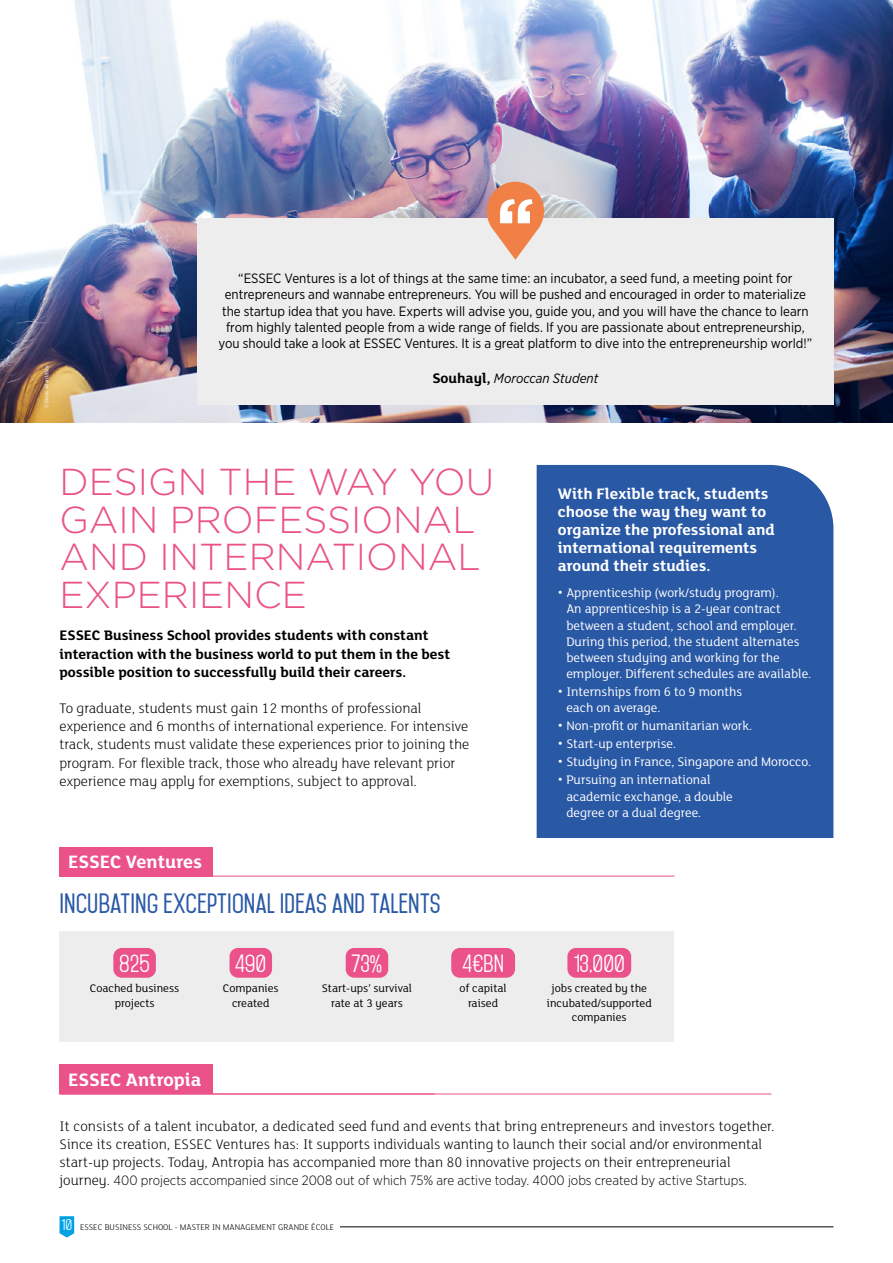
<style>
.page{position:relative;width:893px;height:1263px;background:#fff}
.page>*{position:absolute;margin:0;border:0;box-sizing:border-box;transform-origin:0 0}
.t1{font:700 75px "Gotham";color:#fff}
.t2{font:300 37.5px/37.5px "Gotham";color:#ea5289}
.t3{font:600 24px "Mohave";color:#2958a5}
.t4{font:21.45px "Mohave";color:#fff}
.t5{font:700 19.5px "FS Lola";color:#fff}
.t6{font:700 16.5px/18px "FS Lola";color:#fff}
.t7{font:300 15px/18.1px "FS Lola";color:#000}
.t8{font:700 15px/18.1px "FS Lola";color:#000}
.t9{font:13.5px/16.2px "Gotham Narrow";color:#000;text-align:center}
.t10{font:13.5px/16.2px "FS Lola";color:#fff}
.t11{font:300 13.5px "Gotham Narrow";color:#000}
.t12{font:italic 13.5px "Gotham Narrow";color:#000}
.t13{font:12px/14.4px "FS Lola";color:#000;text-align:center}
.t14{font:300 9px "FS Lola";color:#000}
.t15{font:5.25px "Gotham Narrow";color:#fff}
.s1{font-family:"FS Lola";font-weight:700;font-style:normal;font-size:15px}
.s2{font-size:15px}
.s3{font-family:"FS Lola";font-size:15px}
.s4{font-family:"Mohave";font-weight:400;font-size:13.5px;color:#fff}
</style>
<div class="page">
<svg style="left:60px;top:1216px;width:14px;height:21px"></svg>
<hr style="left:196px;top:1226px;width:637px;height:1px;background:#000">
<div style="left:80px;top:1218px;width:259px;height:17px;background:#fff"></div>
<img style="left:0;top:0;width:893px;height:422px">
<div style="left:60px;top:931px;width:614px;height:110px;background:#ededed"></div>
<div style="left:113px;top:948px;width:43px;height:30px;background:#ea5289;border-radius:9px"></div>
<div style="left:230px;top:948px;width:42px;height:30px;background:#ea5289;border-radius:9px"></div>
<div style="left:346px;top:948px;width:42px;height:30px;background:#ea5289;border-radius:9px"></div>
<div style="left:451px;top:948px;width:64px;height:30px;background:#ea5289;border-radius:9px"></div>
<div style="left:567px;top:948px;width:64px;height:30px;background:#ea5289;border-radius:9px"></div>
<div style="left:60px;top:847px;width:153px;height:29px;background:#ea5289"></div>
<hr style="left:60px;top:876px;width:614px;height:1px;background:#ea5289">
<div style="left:60px;top:1064px;width:153px;height:30px;background:#ea5289"></div>
<hr style="left:60px;top:1093px;width:711px;height:1px;background:#ea5289">
<div style="left:197px;top:218px;width:636px;height:186px;background:#ededed"></div>
<svg style="left:487px;top:182px;width:57px;height:78px"></svg>
<div style="left:537px;top:465px;width:296px;height:373px;background:#2958a5"></div>
<p class="t15" style="left:44px;top:408px;width:44px;rotate:-90deg">© Denis Allard/Rea</p>
<h1 class="t1" style="left:496px;top:176px;width:41px">‘‘</h1>
<p class="t9" style="left:219px;top:270px;width:595px">“ESSEC Ventures is a lot of things at the same time: an incubator, a seed fund, a meeting point for entrepreneurs and wannabe entrepreneurs. You will be pushed and encouraged in order to materialize the startup idea that you have. Experts will advise you, guide you, and you will have the chance to learn from highly talented people from a wide range of fields. If you are passionate about entrepreneurship, you should take a look at ESSEC Ventures. It is a great platform to dive into the entrepreneurship world!”</p>
<p class="t12" style="left:432px;top:370px;width:167px"><span class="s1">Souhayl,</span> Moroccan Student</p>
<h2 class="t2" style="left:60px;top:462px;width:436px">DESIGN THE WAY YOU<br>GAIN PROFESSIONAL<br>AND INTERNATIONAL<br>EXPERIENCE</h2>
<p class="t8" style="left:60px;top:626px;width:392px">ESSEC Business School provides students with constant interaction with the business world to put them in the best possible position to successfully build their careers.</p>
<p class="t7" style="left:60px;top:698px;width:411px">To graduate, students must gain 12 months of professional experience and 6 months of international experience. For intensive track, students must validate these experiences prior to joining the program. For flexible track, those who already have relevant prior experience may apply for exemptions, subject to approval.</p>
<h3 class="t5" style="left:68px;top:848px;width:136px">ESSEC Ventures</h3>
<h3 class="t3" style="left:60px;top:888px;width:383px">INCUBATING EXCEPTIONAL IDEAS AND TALENTS</h3>
<h3 class="t4" style="left:119px;top:950px;width:33px">825</h3>
<p class="t13" style="left:90px;top:980px;width:91px">Coached business projects</p>
<h3 class="t4" style="left:235px;top:950px;width:33px">490</h3>
<p class="t13" style="left:223px;top:980px;width:57px">Companies created</p>
<h3 class="t4" style="left:352px;top:950px;width:32px">73%</h3>
<p class="t13" style="left:322px;top:980px;width:92px">Start-ups’ survival rate at 3 years</p>
<h3 class="t4" style="left:462px;top:950px;width:43px">4€BN</h3>
<p class="t13" style="left:460px;top:980px;width:49px">of capital raised</p>
<h3 class="t5" style="left:68px;top:1066px;width:135px">ESSEC Antropia</h3>
<p class="t6" style="left:558px;top:483px;width:218px">With Flexible track, students choose the way they want to organize the professional and international requirements around their studies.</p>
<p class="t10" style="left:566px;top:584px;width:247px;text-indent:-8px"><span class="s2">•</span> Apprenticeship (work/study program).<br>An apprenticeship is a 2-year contract between a student, school and employer.<br>During this period, the student alternates between studying and working for the employer. Different schedules are available.</p>
<p class="t10" style="left:566px;top:683px;width:177px;text-indent:-8px"><span class="s2">•</span> Internships from 6 to 9 months each on average.</p>
<p class="t10" style="left:558px;top:717px;width:196px"><span class="s2">•</span> Non-profit or humanitarian work.</p>
<p class="t10" style="left:558px;top:735px;width:120px"><span class="s2">•</span> Start-up enterprise.</p>
<p class="t10" style="left:558px;top:753px;width:255px"><span class="s2">•</span> Studying in France, Singapore and Morocco.</p>
<p class="t10" style="left:566px;top:771px;width:168px;text-indent:-8px"><span class="s2">•</span> Pursuing an international academic exchange, a double degree or a dual degree.</p>
<h3 class="t4" style="left:574px;top:950px;width:53px">13,000</h3>
<p class="t13" style="left:547px;top:980px;width:106px">jobs created by the incubated/supported companies</p>
<p class="t7" style="left:60px;top:1116px;width:716px">It consists of a talent incubator, a dedicated seed fund and events that bring entrepreneurs and investors together.<br>Since its creation, ESSEC Ventures has: It supports individuals wanting to launch their social and/or environmental start-up projects. Today, Antropia has accompanied more than 80 innovative projects on their entrepreneurial</p>
<p class="t11" style="left:60px;top:1172px;width:689px"><span class="s3">journey.</span> 400 projects accompanied since 2008 out of which 75% are active today. 4000 jobs created by active Startups.</p>
<p class="t14" style="left:62px;top:1221px;width:274px"><span class="s4">10</span> ESSEC BUSINESS SCHOOL - MASTER IN MANAGEMENT GRANDE ÉCOLE</p>
</div>
